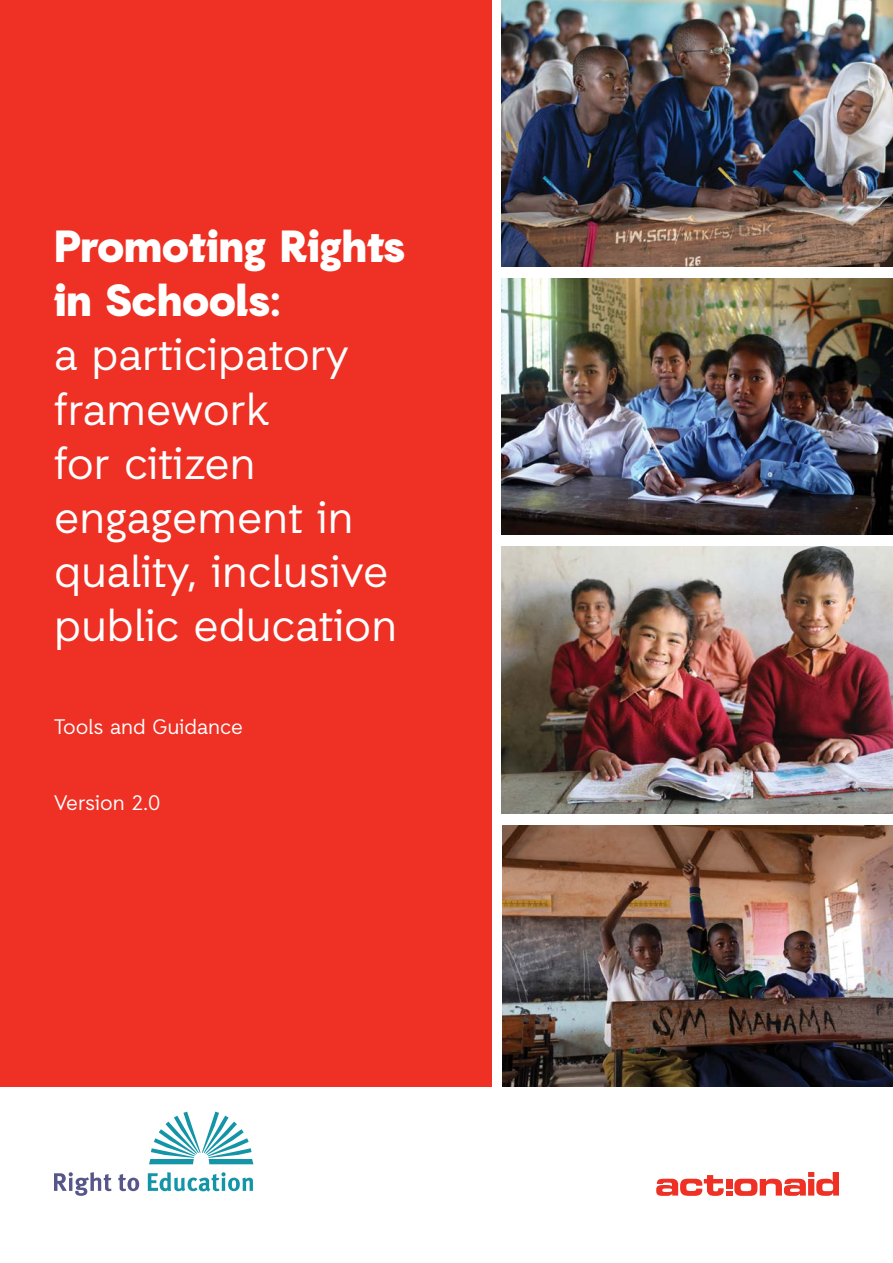
<style>
.page{position:relative;width:893px;height:1263px;background:#fff}
.page>*{position:absolute;margin:0;border:0;box-sizing:border-box;transform-origin:0 0}
.t1{font:45px/54px "Auxilia";color:#fff}
.t2{font:900 45px/54px "Auxilia";color:#fff}
.t3{font:21px "Auxilia";color:#fff}
</style>
<div class="page">
<div style="left:0;top:0;width:491px;height:1087px;background:#ee3124"></div>
<svg style="left:656px;top:1172px;width:183px;height:24px"></svg>
<img style="left:502px;top:0;width:391px;height:267px">
<img style="left:502px;top:826px;width:391px;height:260px">
<img style="left:502px;top:546px;width:391px;height:268px">
<img style="left:502px;top:279px;width:391px;height:255px">
<svg style="left:54px;top:1172px;width:58px;height:24px"></svg>
<svg style="left:118px;top:1174px;width:21px;height:17px"></svg>
<svg style="left:148px;top:1172px;width:105px;height:19px"></svg>
<svg style="left:149px;top:1111px;width:104px;height:53px"></svg>
<p class="t2" style="left:54px;top:219px;width:353px">Promoting Rights in Schools:</p>
<p class="t1" style="left:54px;top:327px;width:345px">a participatory framework<br>for citizen engagement in quality, inclusive public education</p>
<p class="t3" style="left:54px;top:714px;width:191px">Tools and Guidance</p>
<p class="t3" style="left:54px;top:790px;width:108px">Version 2.0</p>
</div>
